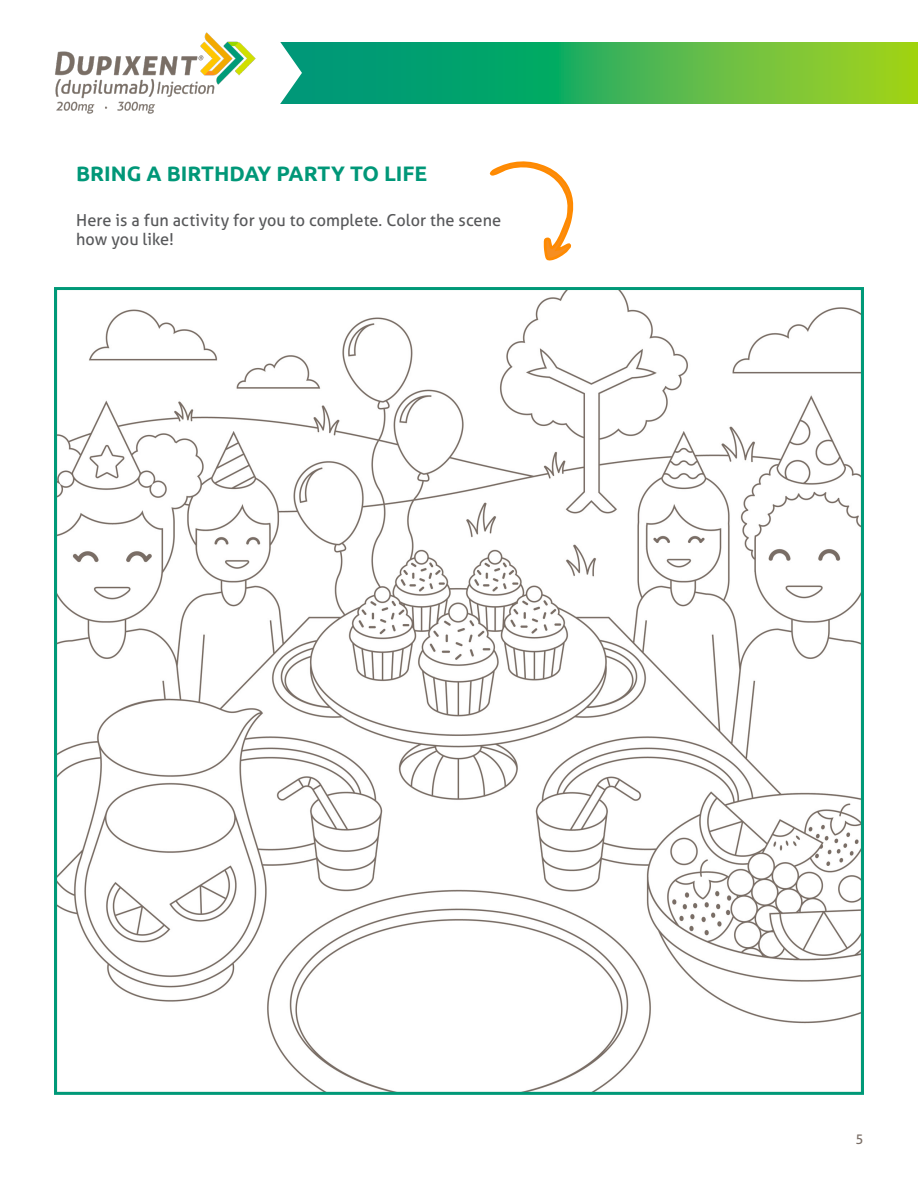
<style>
.page{position:relative;width:918px;height:1188px;background:#fff}
.page>*{position:absolute;margin:0;border:0;box-sizing:border-box;transform-origin:0 0}
.t1{font:700 21px "Ubuntu";color:#009778}
.t2{font:16.5px/19.5px "Aller";letter-spacing:.005em;color:#57585a}
.t3{font:13.5px "Aller";color:#796d65}
</style>
<div class="page">
<img style="left:58px;top:291px;width:802px;height:800px">
<img style="left:55px;top:32px;width:201px;height:82px">
<svg style="left:302px;top:42px;width:616px;height:62px"></svg>
<svg style="left:280px;top:42px;width:22px;height:62px"></svg>
<svg style="left:489px;top:161px;width:85px;height:100px"></svg>
<p class="t1" style="left:76px;top:161px;width:353px">BRING A BIRTHDAY PARTY TO LIFE</p>
<p class="t2" style="left:76px;top:210px;width:427px">Here is a fun activity for you to complete. Color the scene how you like!</p>
<p class="t3" style="left:856px;top:1131px;width:10px">5</p>
</div>
